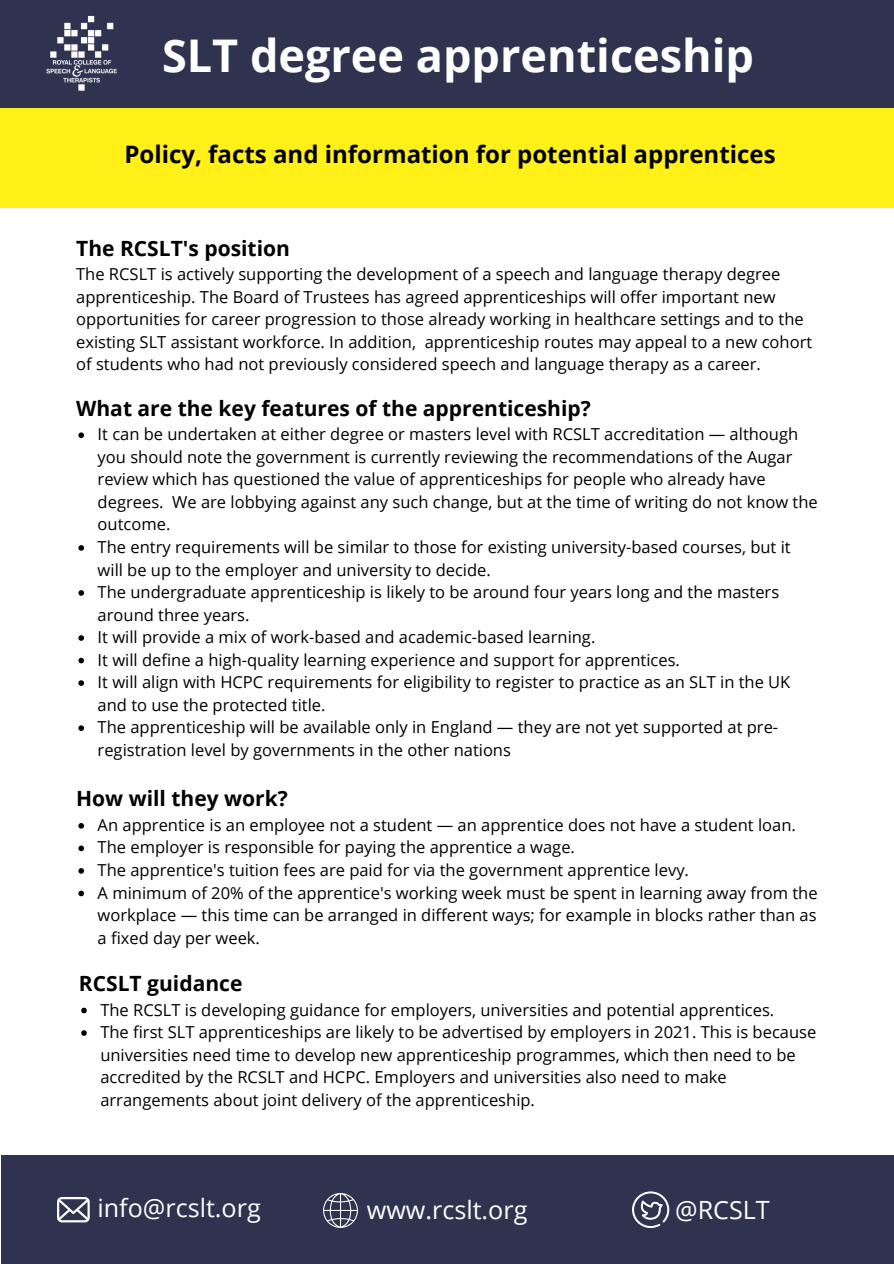
<style>
.page{position:relative;width:894px;height:1264px;background:#fff}
.page>*{position:absolute;margin:0;border:0;box-sizing:border-box;transform-origin:0 0}
.t1{font:700 45px "Open Sans";color:#fff}
.t2{font:25.05px "Open Sans";color:#fff}
.t3{font:700 24px "Open Sans";color:#000}
.t4{font:700 21px "Open Sans";color:#000}
.t5{font:16.5px/22.5px "Open Sans";color:#000}
</style>
<div class="page">
<div style="left:0;top:0;width:893px;height:109px;background:#2f334f"></div>
<img style="left:46px;top:15px;width:71px;height:76px">
<div style="left:1px;top:1155px;width:892px;height:108px;background:#2f334f"></div>
<div style="left:0;top:108px;width:893px;height:99px;background:#fff117"></div>
<svg style="left:78px;top:432px;width:6px;height:6px"></svg>
<svg style="left:78px;top:545px;width:6px;height:5px"></svg>
<svg style="left:78px;top:590px;width:6px;height:5px"></svg>
<svg style="left:78px;top:635px;width:6px;height:6px"></svg>
<svg style="left:78px;top:657px;width:6px;height:6px"></svg>
<svg style="left:78px;top:680px;width:6px;height:6px"></svg>
<svg style="left:78px;top:725px;width:6px;height:6px"></svg>
<svg style="left:78px;top:823px;width:6px;height:5px"></svg>
<svg style="left:78px;top:845px;width:6px;height:6px"></svg>
<svg style="left:78px;top:868px;width:6px;height:5px"></svg>
<svg style="left:78px;top:890px;width:6px;height:6px"></svg>
<svg style="left:81px;top:1007px;width:6px;height:6px"></svg>
<svg style="left:81px;top:1030px;width:6px;height:5px"></svg>
<svg style="left:632px;top:1191px;width:37px;height:36px"></svg>
<svg style="left:323px;top:1193px;width:35px;height:34px"></svg>
<svg style="left:57px;top:1197px;width:33px;height:25px"></svg>
<h1 class="t1" style="left:162px;top:23px;width:593px">SLT degree apprenticeship</h1>
<h3 class="t3" style="left:124px;top:137px;width:652px">Policy, facts and information for potential apprentices</h3>
<p class="t4" style="left:76px;top:233px;width:215px">The RCSLT's position</p>
<p class="t5" style="left:76px;top:263px;width:737px">The RCSLT is actively supporting the development of a speech and language therapy degree apprenticeship. The Board of Trustees has agreed apprenticeships will offer important new opportunities for career progression to those already working in healthcare settings and to the existing SLT assistant workforce. In addition, apprenticeship routes may appeal to a new cohort of students who had not previously considered speech and language therapy as a career.</p>
<p class="t4" style="left:76px;top:393px;width:516px">What are the key features of the apprenticeship?</p>
<p class="t5" style="left:98px;top:422px;width:721px">It can be undertaken at either degree or masters level with RCSLT accreditation — although you should note the government is currently reviewing the recommendations of the Augar review which has questioned the value of apprenticeships for people who already have degrees. We are lobbying against any such change, but at the time of writing do not know the outcome.<br>The entry requirements will be similar to those for existing university-based courses, but it will be up to the employer and university to decide.<br>The undergraduate apprenticeship is likely to be around four years long and the masters around three years.<br>It will provide a mix of work-based and academic-based learning.<br>It will define a high-quality learning experience and support for apprentices.<br>It will align with HCPC requirements for eligibility to register to practice as an SLT in the UK and to use the protected title.<br>The apprenticeship will be available only in England — they are not yet supported at pre&shy;registration level by governments in the other nations</p>
<p class="t4" style="left:76px;top:783px;width:213px">How will they work?</p>
<p class="t5" style="left:98px;top:813px;width:721px">An apprentice is an employee not a student — an apprentice does not have a student loan.<br>The employer is responsible for paying the apprentice a wage.<br>The apprentice's tuition fees are paid for via the government apprentice levy.<br>A minimum of 20% of the apprentice's working week must be spent in learning away from the workplace — this time can be arranged in different ways; for example in blocks rather than as a fixed day per week.</p>
<p class="t4" style="left:79px;top:968px;width:165px">RCSLT guidance</p>
<p class="t5" style="left:100px;top:997px;width:717px">The RCSLT is developing guidance for employers, universities and potential apprentices.<br>The first SLT apprenticeships are likely to be advertised by employers in 2021. This is because universities need time to develop new apprenticeship programmes, which then need to be accredited by the RCSLT and HCPC. Employers and universities also need to make arrangements about joint delivery of the apprenticeship.</p>
<h2 class="t2" style="left:97px;top:1190px;width:165px">info@rcslt.org</h2>
<h2 class="t2" style="left:367px;top:1192px;width:162px">www.rcslt.org</h2>
<h2 class="t2" style="left:675px;top:1192px;width:96px">@RCSLT</h2>
</div>
